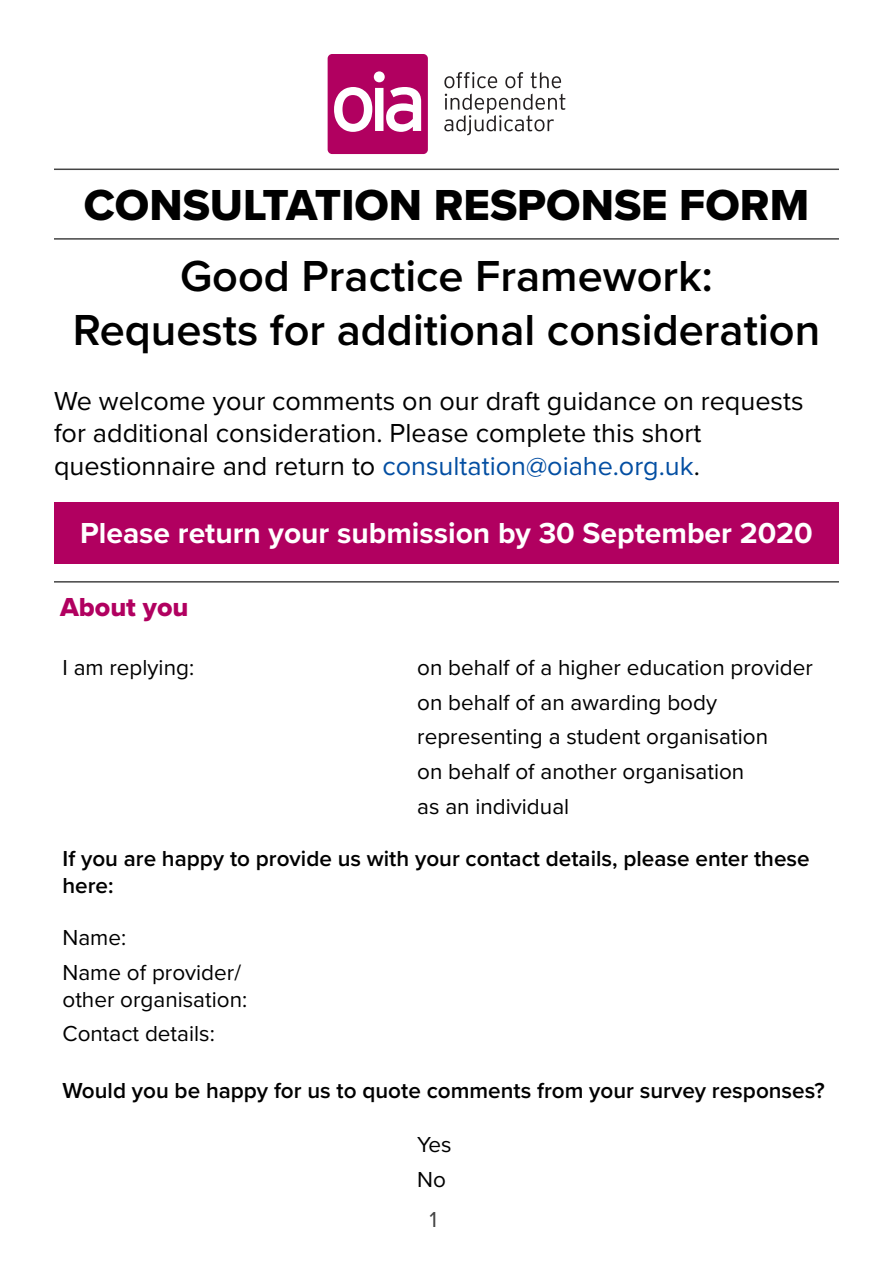
<style>
.page{position:relative;width:893px;height:1263px;background:#fff}
.page>*{position:absolute;margin:0;border:0;box-sizing:border-box;transform-origin:0 0}
.t1{font:600 45px/54px "Proxima Nova";color:#000;text-align:center}
.t2{font:45px "Proxima Nova Extrabld";color:#000}
.t3{font:700 30px "Proxima Nova";color:#fff}
.t4{font:27px/32.4px "Proxima Nova";color:#000}
.t5{font:27px "Proxima Nova Extrabld";color:#b10060}
.t6{font:22.5px/34.8px "Proxima Nova";color:#000}
.t7{font:600 22.5px/27px "Proxima Nova";color:#000}
.t8{font:22.5px "Proxima Nova";color:#444}
.s1{color:#034ea2}
</style>
<div class="page">
<div style="left:54px;top:502px;width:785px;height:62px;background:#b10060"></div>
<div style="left:328px;top:54px;width:100px;height:100px;background:#b10060;border-radius:5px"></div>
<svg style="left:334px;top:71px;width:87px;height:61px"></svg>
<svg style="left:444px;top:72px;width:53px;height:16px"></svg>
<svg style="left:505px;top:72px;width:18px;height:16px"></svg>
<svg style="left:531px;top:72px;width:30px;height:16px"></svg>
<svg style="left:444px;top:94px;width:121px;height:41px"></svg>
<hr style="left:54px;top:581px;width:785px;height:2px;background:#444">
<hr style="left:54px;top:238px;width:785px;height:2px;background:#444">
<hr style="left:54px;top:169px;width:785px;height:1px;background:#444">
<h1 class="t2" style="left:84px;top:178px;width:727px">CONSULTATION RESPONSE FORM</h1>
<h1 class="t1" style="left:73px;top:250px;width:749px">Good Practice Framework:<br>Requests for additional consideration</h1>
<p class="t4" style="left:54px;top:385px;width:751px">We welcome your comments on our draft guidance on requests for additional consideration. Please complete this short questionnaire and return to <span class="s1">consultation@oiahe.org.uk</span>.</p>
<h2 class="t3" style="left:80px;top:515px;width:734px">Please return your submission by 30 September 2020</h2>
<p class="t5" style="left:60px;top:591px;width:130px">About you</p>
<p class="t6" style="left:63px;top:650px;width:133px">I am replying:</p>
<p class="t6" style="left:417px;top:650px;width:397px">on behalf of a higher education provider on behalf of an awarding body representing a student organisation<br>on behalf of another organisation<br>as an individual</p>
<p class="t7" style="left:63px;top:845px;width:749px">If you are happy to provide us with your contact details, please enter these here:</p>
<p class="t6" style="left:63px;top:920px;width:180px">Name:<br>Name of provider/</p>
<p class="t6" style="left:63px;top:982px;width:186px">other organisation:<br>Contact details:</p>
<p class="t7" style="left:63px;top:1078px;width:764px">Would you be happy for us to quote comments from your survey responses?</p>
<p class="t6" style="left:417px;top:1128px;width:36px">Yes<br>No</p>
<p class="t8" style="left:429px;top:1206px;width:9px">1</p>
</div>
